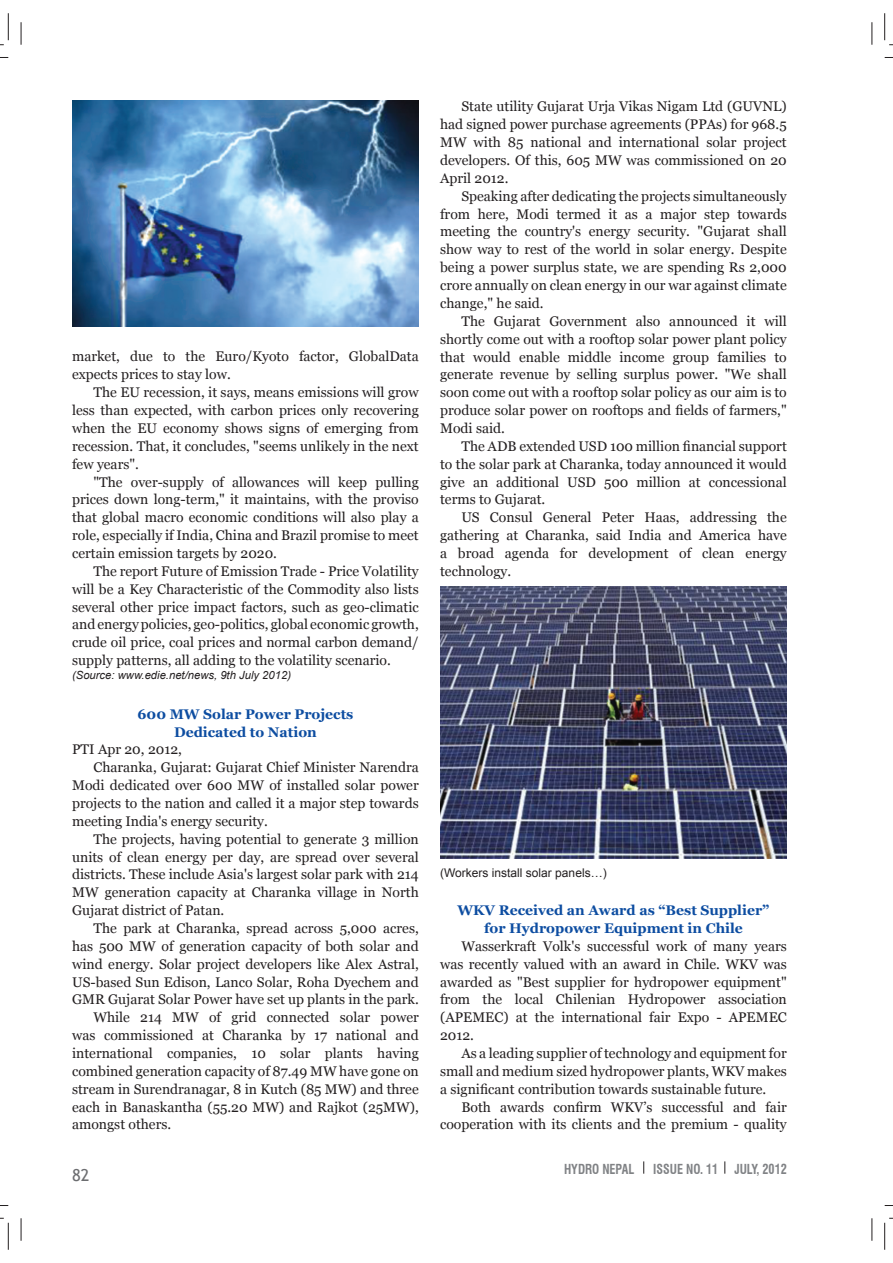
<style>
.page{position:relative;width:893px;height:1263px;background:#fff}
.page>*{position:absolute;margin:0;border:0;box-sizing:border-box;transform-origin:0 0}
.t1{font:16.5px "Trebuchet MS";color:#6c6d70}
.t2{font:13.95px/17.9px "Georgia";color:#231f20;text-align:justify}
.t3{font:700 13.95px/17.9px "Georgia";color:#0d4da1;text-align:center}
.t4{font:700 condensed 13.5px "Swiss 721 BT";color:#808285;scale:.9 1}
.t5{font:12px "Arial";color:#231f20}
.t6{font:italic 11.25px "Arial";color:#231f20}
</style>
<div class="page">
<svg style="left:643px;top:1161px;width:1px;height:13px"></svg>
<svg style="left:724px;top:1161px;width:1px;height:13px"></svg>
<img style="left:72px;top:100px;width:347px;height:226px">
<img style="left:440px;top:587px;width:346px;height:271px">
<svg style="left:21px;top:22px;width:1px;height:23px"></svg>
<svg style="left:21px;top:1218px;width:1px;height:23px"></svg>
<svg style="left:871px;top:22px;width:1px;height:23px"></svg>
<svg style="left:871px;top:1218px;width:1px;height:23px"></svg>
<svg style="left:0;top:13px;width:9px;height:33px"></svg>
<svg style="left:0;top:1217px;width:9px;height:33px"></svg>
<svg style="left:884px;top:13px;width:8px;height:33px"></svg>
<svg style="left:884px;top:1217px;width:8px;height:33px"></svg>
<p class="t2" style="left:72px;top:348px;width:348px">market, due to the Euro/Kyoto factor, GlobalData expects prices to stay low.</p>
<p class="t2" style="left:72px;top:383px;width:348px;text-indent:21px">The EU recession, it says, means emissions will grow less than expected, with carbon prices only recovering when the EU economy shows signs of emerging from recession. That, it concludes, "seems unlikely in the next few years".</p>
<p class="t2" style="left:72px;top:473px;width:348px;text-indent:21px">"The over-supply of allowances will keep pulling prices down long-term," it maintains, with the proviso that global macro economic conditions will also play a role, especially if India, China and Brazil promise to meet certain emission targets by 2020.</p>
<p class="t2" style="left:72px;top:562px;width:348px;text-indent:21px">The report Future of Emission Trade - Price Volatility will be a Key Characteristic of the Commodity also lists several other price impact factors, such as geo-climatic and energy policies, geo-politics, global economic growth, crude oil price, coal prices and normal carbon demand/ supply patterns, all adding to the volatility scenario.</p>
<p class="t6" style="left:72px;top:668px;width:220px">(Source: www.edie.net/news, 9th July 2012)</p>
<p class="t3" style="left:137px;top:705px;width:217px">600 MW Solar Power Projects<br>Dedicated to Nation</p>
<p class="t2" style="left:72px;top:741px;width:111px">PTI Apr 20, 2012,</p>
<p class="t2" style="left:93px;top:758px;width:327px">Charanka, Gujarat: Gujarat Chief Minister Narendra</p>
<p class="t2" style="left:72px;top:776px;width:348px">Modi dedicated over 600 MW of installed solar power</p>
<p class="t2" style="left:72px;top:794px;width:348px">projects to the nation and called it a major step towards</p>
<p class="t2" style="left:72px;top:812px;width:197px">meeting India's energy security.</p>
<p class="t2" style="left:93px;top:830px;width:327px">The projects, having potential to generate 3 million</p>
<p class="t2" style="left:72px;top:848px;width:348px">units of clean energy per day, are spread over several</p>
<p class="t2" style="left:72px;top:866px;width:348px">districts. These include Asia's largest solar park with 214</p>
<p class="t2" style="left:72px;top:883px;width:348px">MW generation capacity at Charanka village in North</p>
<p class="t2" style="left:72px;top:901px;width:154px">Gujarat district of Patan.</p>
<p class="t2" style="left:93px;top:919px;width:327px">The park at Charanka, spread across 5,000 acres,</p>
<p class="t2" style="left:72px;top:937px;width:348px">has 500 MW of generation capacity of both solar and</p>
<p class="t2" style="left:72px;top:955px;width:348px">wind energy. Solar project developers like Alex Astral,</p>
<p class="t2" style="left:72px;top:973px;width:348px">US-based Sun Edison, Lanco Solar, Roha Dyechem and</p>
<p class="t2" style="left:72px;top:991px;width:348px">GMR Gujarat Solar Power have set up plants in the park.</p>
<p class="t2" style="left:93px;top:1008px;width:327px">While 214 MW of grid connected solar power</p>
<p class="t2" style="left:72px;top:1026px;width:348px">was commissioned at Charanka by 17 national and</p>
<p class="t2" style="left:72px;top:1044px;width:348px">international companies, 10 solar plants having</p>
<p class="t2" style="left:72px;top:1062px;width:348px">combined generation capacity of 87.49 MW have gone on</p>
<p class="t2" style="left:72px;top:1080px;width:348px">stream in Surendranagar, 8 in Kutch (85 MW) and three</p>
<p class="t2" style="left:72px;top:1098px;width:348px">each in Banaskantha (55.20 MW) and Rajkot (25MW),</p>
<p class="t2" style="left:72px;top:1116px;width:101px">amongst others.</p>
<p class="t1" style="left:72px;top:1165px;width:19px">82</p>
<p class="t2" style="left:440px;top:98px;width:348px;text-indent:21px">State utility Gujarat Urja Vikas Nigam Ltd (GUVNL) had signed power purchase agreements (PPAs) for 968.5<br>MW with 85 national and international solar project developers. Of this, 605 MW was commissioned 0n 20<br>April 2012.</p>
<p class="t2" style="left:440px;top:187px;width:348px;text-indent:21px">Speaking after dedicating the projects simultaneously from here, Modi termed it as a major step towards meeting the country's energy security. "Gujarat shall show way to rest of the world in solar energy. Despite being a power surplus state, we are spending Rs 2,000 crore annually on clean energy in our war against climate change," he said.</p>
<p class="t2" style="left:440px;top:312px;width:348px;text-indent:21px">The Gujarat Government also announced it will shortly come out with a rooftop solar power plant policy that would enable middle income group families to generate revenue by selling surplus power. "We shall soon come out with a rooftop solar policy as our aim is to produce solar power on rooftops and fields of farmers," Modi said.</p>
<p class="t2" style="left:440px;top:437px;width:348px;text-indent:21px">The ADB extended USD 100 million financial support to the solar park at Charanka, today announced it would give an additional USD 500 million at concessional terms to Gujarat.</p>
<p class="t2" style="left:440px;top:508px;width:348px;text-indent:21px">US Consul General Peter Haas, addressing the gathering at Charanka, said India and America have a broad agenda for development of clean energy technology.</p>
<p class="t5" style="left:440px;top:866px;width:168px">(Workers install solar panels…)</p>
<p class="t3" style="left:457px;top:901px;width:313px">WKV Received an Award as “Best Supplier” for Hydropower Equipment in Chile</p>
<p class="t2" style="left:440px;top:937px;width:348px;text-indent:21px">Wasserkraft Volk's successful work of many years was recently valued with an award in Chile. WKV was awarded as "Best supplier for hydropower equipment" from the local Chilenian Hydropower association (APEMEC) at the international fair Expo - APEMEC 2012.</p>
<p class="t2" style="left:440px;top:1044px;width:348px;text-indent:21px">As a leading supplier of technology and equipment for small and medium sized hydropower plants, WKV makes a significant contribution towards sustainable future.</p>
<p class="t2" style="left:440px;top:1098px;width:348px;text-align:right">Both awards confirm WKV’s successful and fair cooperation with its clients and the premium - quality</p>
<p class="t4" style="left:564px;top:1161px;width:79px">HYDRO NEPAL</p>
<p class="t4" style="left:653px;top:1161px;width:150px">ISSUE NO. 11 JULY, 2012</p>
</div>
